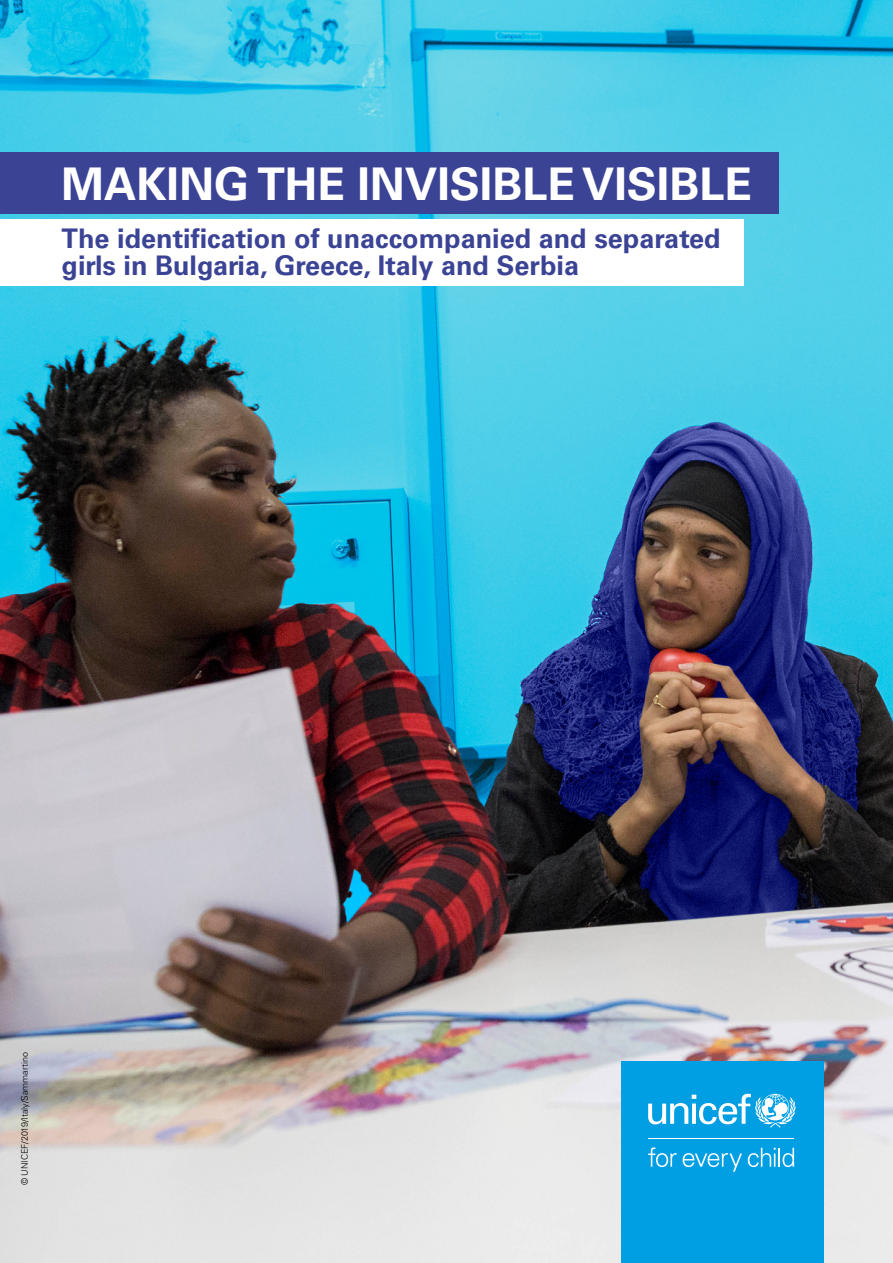
<style>
.page{position:relative;width:893px;height:1263px;background:#fff}
.page>*{position:absolute;margin:0;border:0;box-sizing:border-box;transform-origin:0 0}
.t1{font:700 45px "Univers LT Pro 65";color:#fff}
.t2{font:700 27px/27px "Univers LT Pro 65";color:#3b4395}
.t3{font:300 9px "Univers LT Pro 45";color:#000}
</style>
<div class="page">
<img style="left:0;top:0;width:893px;height:1263px">
<div style="left:0;top:219px;width:743px;height:38px;background:#fff"></div>
<div style="left:0;top:248px;width:743px;height:38px;background:#fff"></div>
<div style="left:0;top:152px;width:778px;height:62px;background:#3b4395"></div>
<div style="left:621px;top:1061px;width:202px;height:202px;background:#009fe3"></div>
<hr style="left:648px;top:1138px;width:146px;height:1px;background:#fff">
<svg style="left:648px;top:1147px;width:29px;height:20px"></svg>
<svg style="left:683px;top:1153px;width:59px;height:19px"></svg>
<svg style="left:748px;top:1148px;width:46px;height:19px"></svg>
<svg style="left:648px;top:1094px;width:148px;height:34px"></svg>
<h1 class="t1" style="left:62px;top:157px;width:692px">MAKING THE INVISIBLE VISIBLE</h1>
<p class="t2" style="left:62px;top:225px;width:661px">The identification of unaccompanied and separated girls in Bulgaria, Greece, Italy and Serbia</p>
<p class="t3" style="left:19px;top:1185px;width:135px;rotate:-90deg">© UNICEF/2019/Italy/Sammartino</p>
</div>
